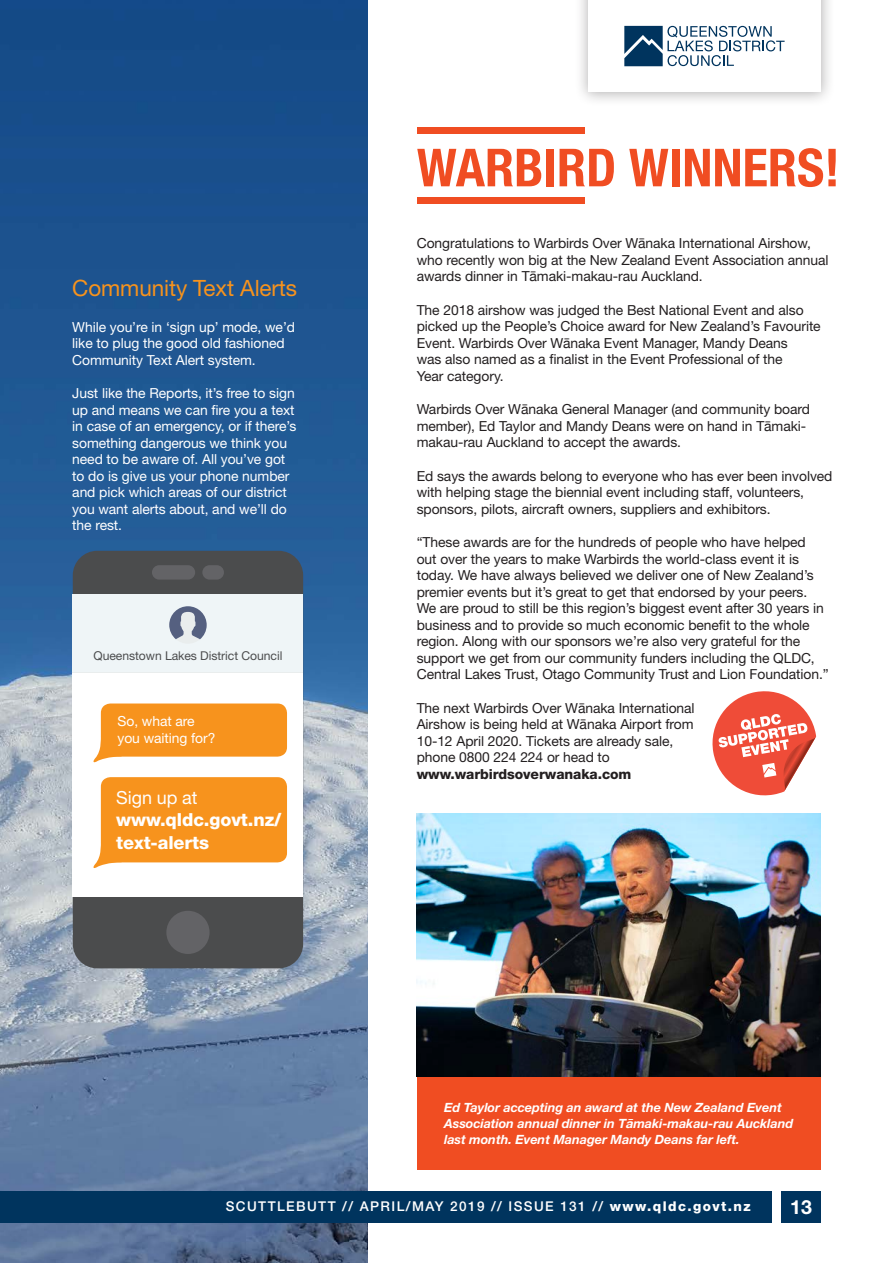
<style>
.page{position:relative;width:893px;height:1263px;background:#fff}
.page>*{position:absolute;margin:0;border:0;box-sizing:border-box;transform-origin:0 0}
.t1{font:700 condensed 52.5px "Helvetica Neue LT Std";color:#f04d22}
.Bod{font:22.5px "Helvetica Neue LT Std";letter-spacing:-.005em;color:#f7931d}
.t2{font:700 19.5px "Helvetica Neue LT Std";color:#fff}
.Bod-2{font:800 18px/22.5px "Helvetica Neue LT Std";letter-spacing:-.005em;color:#fff}
.Bod-3{font:13.8px/16.5px "Helvetica Neue LT Std";letter-spacing:-.005em;color:#231f20}
.Bod-4{font:13.8px/16.5px "Helvetica Neue LT Std";letter-spacing:-.005em;color:#fff}
.t3{font:500 13.5px "Helvetica Neue LT Std";letter-spacing:.105em;color:#fff}
.Bod-5{font:italic 700 12.75px/15.8px "Helvetica Neue LT Std";letter-spacing:-.005em;color:#fff}
.Bod-6{font:12.15px "Helvetica Neue LT Std";letter-spacing:-.005em;color:#4b4c4d}
.s1{font-weight:400}
.s2{font-family:"Helvetica Neue"}
.s3{font-weight:800}
</style>
<div class="page">
<img style="left:0;top:0;width:368px;height:1263px">
<div style="left:73px;top:551px;width:230px;height:417px;background:#4b4c4d;border-radius:25px"></div>
<div style="left:166px;top:911px;width:44px;height:43px;background:#636366;border-radius:50%"></div>
<div style="left:152px;top:565px;width:43px;height:15px;background:#636366;border-radius:7px"></div>
<div style="left:202px;top:565px;width:22px;height:15px;background:#636366;border-radius:7px"></div>
<div style="left:73px;top:594px;width:230px;height:302px;background:#fff"></div>
<div style="left:73px;top:594px;width:230px;height:79px;background:#eff5f7"></div>
<svg style="left:169px;top:606px;width:38px;height:34px"></svg>
<div style="left:574px;top:0;width:261px;height:107px;background:#231f20;opacity:.35"></div>
<div style="left:588px;top:0;width:233px;height:92px;background:#fff"></div>
<svg style="left:624px;top:26px;width:161px;height:40px"></svg>
<div style="left:0;top:1191px;width:772px;height:31px;background:#00345e"></div>
<div style="left:781px;top:1191px;width:40px;height:31px;background:#00345e"></div>
<svg style="left:93px;top:842px;width:29px;height:26px"></svg>
<div style="left:101px;top:777px;width:186px;height:85px;background:#f7931d;border-radius:10px"></div>
<div style="left:101px;top:703px;width:186px;height:54px;background:#f7931d;border-radius:10px"></div>
<svg style="left:93px;top:736px;width:29px;height:27px"></svg>
<div style="left:417px;top:1076px;width:404px;height:93px;background:#f04d22"></div>
<svg style="left:712px;top:691px;width:104px;height:105px"></svg>
<div style="left:417px;top:128px;width:167px;height:6px;background:#f04d22"></div>
<div style="left:417px;top:197px;width:167px;height:7px;background:#f04d22"></div>
<img style="left:417px;top:814px;width:404px;height:262px">
<p class="Bod" style="left:72px;top:275px;width:226px">Community Text Alerts</p>
<p class="Bod-4" style="left:72px;top:318px;width:224px">While you’re in ‘sign up’ mode, we’d like to plug the good old fashioned<br>Community Text Alert system.</p>
<p class="Bod-4" style="left:72px;top:385px;width:225px">Just like the Reports, it’s free to sign up and means we can fire you a text in case of an emergency, or if there’s something dangerous we think you need to be aware of. All you’ve got to do is give us your phone number and pick which areas of our district you want alerts about, and we’ll do the rest.</p>
<p class="Bod-6" style="left:94px;top:648px;width:190px">Queenstown Lakes District Council</p>
<p class="Bod-4" style="left:118px;top:713px;width:99px">So, what are you waiting for?</p>
<p class="Bod-2" style="left:116px;top:786px;width:167px"><span class="s1">Sign up at </span>www.qldc.govt.nz/ text-alerts</p>
<h1 class="t1" style="left:417px;top:136px;width:424px">WARBIRD WINNERS!</h1>
<p class="Bod-3" style="left:417px;top:235px;width:413px">Congratulations to Warbirds Over W<span class="s2">ā</span>naka International Airshow, who recently won big at the New Zealand Event Association annual awards dinner in T<span class="s2">ā</span>maki-makau-rau Auckland.</p>
<p class="Bod-3" style="left:417px;top:301px;width:406px">The 2018 airshow was judged the Best National Event and also picked up the People’s Choice award for New Zealand’s Favourite Event. Warbirds Over W<span class="s2">ā</span>naka Event Manager, Mandy Deans<br>was also named as a finalist in the Event Professional of the<br>Year category.</p>
<p class="Bod-3" style="left:417px;top:401px;width:395px">Warbirds Over W<span class="s2">ā</span>naka General Manager (and community board member), Ed Taylor and Mandy Deans were on hand in T<span class="s2">ā</span>maki&shy;makau-rau Auckland to accept the awards.</p>
<p class="Bod-3" style="left:417px;top:467px;width:417px">Ed says the awards belong to everyone who has ever been involved with helping stage the biennial event including staff, volunteers, sponsors, pilots, aircraft owners, suppliers and exhibitors.</p>
<p class="Bod-3" style="left:417px;top:534px;width:414px">“These awards are for the hundreds of people who have helped out over the years to make Warbirds the world-class event it is today. We have always believed we deliver one of New Zealand’s premier events but it’s great to get that endorsed by your peers.<br>We are proud to still be this region’s biggest event after 30 years in business and to provide so much economic benefit to the whole region. Along with our sponsors we’re also very grateful for the support we get from our community funders including the QLDC, Central Lakes Trust, Otago Community Trust and Lion Foundation.”</p>
<p class="Bod-3" style="left:417px;top:699px;width:279px">The next Warbirds Over W<span class="s2">ā</span>naka International Airshow is being held at W<span class="s2">ā</span>naka Airport from 10-12 April 2020. Tickets are already sale, phone 0800 224 224 or head to <span class="s3">www.warbirdsoverwanaka.com</span></p>
<p class="Bod-5" style="left:444px;top:1100px;width:351px">Ed Taylor accepting an award at the New Zealand Event<br>Association annual dinner in T<span class="s2">ā</span>maki-makau-rau Auckland last month. Event Manager Mandy Deans far left.</p>
<p class="t3" style="left:226px;top:1198px;width:526px">SCUTTLEBUTT // APRIL/MAY 2019 // ISSUE 131 // <span class="s3">www.qldc.govt.nz</span></p>
<h3 class="t2" style="left:790px;top:1194px;width:23px">13</h3>
</div>
